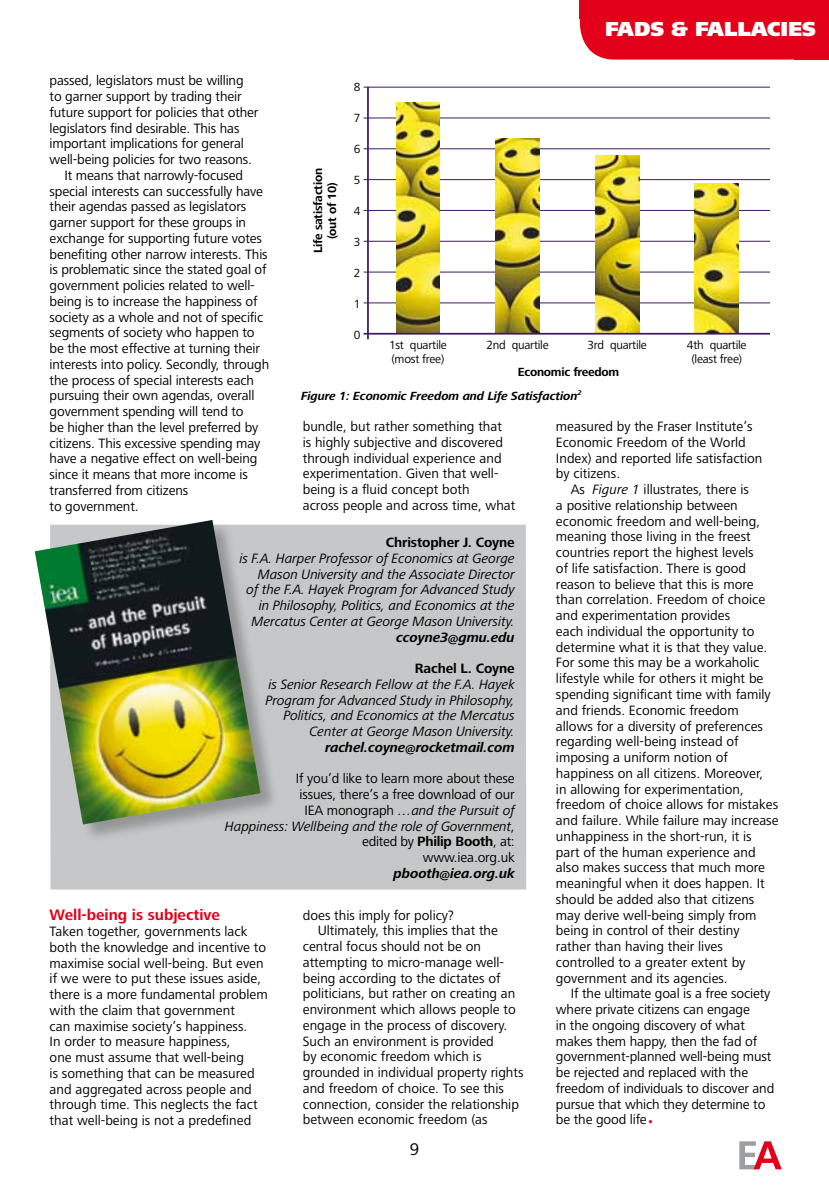
<style>
.page{position:relative;width:829px;height:1191px;background:#fff}
.page>*{position:absolute;margin:0;border:0;box-sizing:border-box;transform-origin:0 0}
.t1{font:900 21px "Frutiger Next LT";color:#fff}
.t2{font:17.5px "Frutiger Next LT";color:#000}
.t3{font:700 15.75px "Frutiger Next LT";color:#e2001a}
.t4{font:14px/15.8px "Frutiger Next LT";color:#000}
.t5{font:italic 14px/15.8px "Frutiger Next LT";letter-spacing:-.01em;color:#000;text-align:right}
.t6{font:italic 700 14px "Frutiger Next LT";letter-spacing:-.01em;color:#000}
.t7{font:700 14px "Frutiger Next LT";letter-spacing:-.01em;color:#000}
.t8{font:12.25px/14px "Frutiger Next LT";letter-spacing:-.02em;color:#000}
.t9{font:italic 700 12.25px "Frutiger Next LT";letter-spacing:-.01em;color:#000}
.t10{font:700 12.25px/14px "Frutiger Next LT";letter-spacing:-.02em;color:#000;text-align:center}
.s1{font-style:italic}
.s2{color:#e2001a}
.s3{font-weight:700}
</style>
<div class="page">
<svg style="left:739px;top:1141px;width:42px;height:28px"></svg>
<div style="left:580px;top:0;width:248px;height:60px;background:#e2001a"></div>
<div style="left:50px;top:524px;width:476px;height:365px;background:#c6c7c8"></div>
<div style="left:36px;top:521px;width:243px;height:322px;background:#000;opacity:.25"></div>
<img style="left:35px;top:520px;width:225px;height:304px">
<hr style="left:363px;top:302px;width:407px;height:1px;background:#3f1964">
<hr style="left:363px;top:272px;width:407px;height:1px;background:#3f1964">
<hr style="left:363px;top:241px;width:407px;height:1px;background:#3f1964">
<hr style="left:363px;top:210px;width:407px;height:1px;background:#3f1964">
<hr style="left:363px;top:179px;width:407px;height:1px;background:#3f1964">
<hr style="left:363px;top:148px;width:407px;height:1px;background:#3f1964">
<hr style="left:363px;top:117px;width:407px;height:1px;background:#3f1964">
<hr style="left:363px;top:87px;width:407px;height:1px;background:#3f1964">
<hr style="left:367px;top:87px;width:2px;height:252px;background:#3f1964">
<img style="left:396px;top:103px;width:44px;height:230px">
<img style="left:495px;top:138px;width:44px;height:195px">
<img style="left:595px;top:155px;width:44px;height:178px">
<img style="left:694px;top:184px;width:44px;height:149px">
<hr style="left:363px;top:333px;width:407px;height:1px;background:#3f1964">
<h1 class="t1" style="left:605px;top:17px;width:212px">FADS &amp; FALLACIES</h1>
<p class="t4" style="left:50px;top:73px;width:195px">passed, legislators must be willing</p>
<p class="t4" style="left:50px;top:88px;width:193px">to garner support by trading their</p>
<p class="t4" style="left:50px;top:104px;width:210px">future support for policies that other</p>
<p class="t4" style="left:50px;top:120px;width:191px">legislators find desirable. This has</p>
<p class="t4" style="left:50px;top:136px;width:196px">important implications for general</p>
<p class="t4" style="left:50px;top:151px;width:204px">well-being policies for two reasons.</p>
<p class="t4" style="left:64px;top:167px;width:180px">It means that narrowly-focused</p>
<p class="t4" style="left:50px;top:183px;width:215px">special interests can successfully have</p>
<p class="t4" style="left:50px;top:199px;width:198px">their agendas passed as legislators</p>
<p class="t4" style="left:50px;top:214px;width:198px">garner support for these groups in</p>
<p class="t4" style="left:50px;top:230px;width:214px">exchange for supporting future votes</p>
<p class="t4" style="left:50px;top:246px;width:219px">benefiting other narrow interests. This</p>
<p class="t4" style="left:50px;top:262px;width:218px">is problematic since the stated goal of</p>
<p class="t4" style="left:50px;top:277px;width:207px">government policies related to well-</p>
<p class="t4" style="left:50px;top:293px;width:209px">being is to increase the happiness of</p>
<p class="t4" style="left:50px;top:309px;width:215px">society as a whole and not of specific</p>
<p class="t4" style="left:50px;top:325px;width:206px">segments of society who happen to</p>
<p class="t4" style="left:50px;top:340px;width:212px">be the most effective at turning their</p>
<p class="t4" style="left:50px;top:356px;width:221px">interests into policy. Secondly, through</p>
<p class="t4" style="left:50px;top:372px;width:206px">the process of special interests each</p>
<p class="t4" style="left:50px;top:388px;width:206px">pursuing their own agendas, overall</p>
<p class="t4" style="left:50px;top:403px;width:195px">government spending will tend to</p>
<p class="t4" style="left:50px;top:419px;width:210px">be higher than the level preferred by</p>
<p class="t4" style="left:50px;top:435px;width:212px">citizens. This excessive spending may</p>
<p class="t4" style="left:50px;top:451px;width:209px">have a negative effect on well-being</p>
<p class="t4" style="left:50px;top:466px;width:200px">since it means that more income is</p>
<p class="t4" style="left:50px;top:482px;width:140px">transferred from citizens</p>
<p class="t4" style="left:50px;top:498px;width:90px">to government.</p>
<p class="t8" style="left:353px;top:80px;width:8px">8</p>
<p class="t8" style="left:353px;top:110px;width:8px">7</p>
<p class="t8" style="left:353px;top:141px;width:8px">6</p>
<p class="t8" style="left:353px;top:172px;width:8px">5</p>
<p class="t8" style="left:353px;top:203px;width:8px">4</p>
<p class="t8" style="left:353px;top:234px;width:8px">3</p>
<p class="t8" style="left:353px;top:265px;width:8px">2</p>
<p class="t8" style="left:353px;top:296px;width:8px">1</p>
<p class="t8" style="left:353px;top:327px;width:8px">0</p>
<p class="t10" style="left:311px;top:253px;width:87px;rotate:-90deg">Life satisfaction (out of 10)</p>
<p class="t8" style="left:389px;top:338px;width:59px">1st quartile (most free)</p>
<p class="t8" style="left:687px;top:338px;width:61px;text-align:center">4th quartile (least free)</p>
<p class="t8" style="left:486px;top:338px;width:64px">2nd quartile</p>
<p class="t10" style="left:517px;top:365px;width:103px">Economic freedom</p>
<p class="t8" style="left:587px;top:338px;width:61px">3rd quartile</p>
<p class="t9" style="left:301px;top:388px;width:282px">Figure 1: Economic Freedom and Life Satisfaction<sup>2</sup></p>
<p class="t4" style="left:303px;top:419px;width:214px">bundle, but rather something that<br>is highly subjective and discovered through individual experience and experimentation. Given that well&shy;being is a fluid concept both<br>across people and across time, what</p>
<p class="t4" style="left:556px;top:419px;width:208px">measured by the Fraser Institute’s<br>Economic Freedom of the World<br>Index) and reported life satisfaction by citizens.</p>
<p class="t4" style="left:556px;top:482px;width:224px;text-indent:15px">As <span class="s1">Figure 1</span> illustrates, there is<br>a positive relationship between economic freedom and well-being, meaning those living in the freest countries report the highest levels<br>of life satisfaction. There is good reason to believe that this is more than correlation. Freedom of choice and experimentation provides<br>each individual the opportunity to determine what it is that they value.<br>For some this may be a workaholic lifestyle while for others it might be spending significant time with family and friends. Economic freedom allows for a diversity of preferences regarding well-being instead of imposing a uniform notion of happiness on all citizens. Moreover,<br>in allowing for experimentation, freedom of choice allows for mistakes and failure. While failure may increase unhappiness in the short-run, it is part of the human experience and also makes success that much more meaningful when it does happen. It should be added also that citizens may derive well-being simply from being in control of their destiny<br>rather than having their lives controlled to a greater extent by government and its agencies.</p>
<p class="t4" style="left:556px;top:986px;width:220px;text-indent:15px">If the ultimate goal is a free society where private citizens can engage<br>in the ongoing discovery of what makes them happy, then the fad of government-planned well-being must be rejected and replaced with the freedom of individuals to discover and pursue that which they determine to be the good life<span class="s2">•</span></p>
<p class="t7" style="left:386px;top:534px;width:130px">Christopher J. Coyne</p>
<p class="t5" style="left:239px;top:550px;width:277px">is F.A. Harper Professor of Economics at George Mason University and the Associate Director<br>of the F.A. Hayek Program for Advanced Study in Philosophy, Politics, and Economics at the Mercatus Center at George Mason University.</p>
<p class="t6" style="left:396px;top:629px;width:120px">ccoyne3@gmu.edu</p>
<p class="t7" style="left:415px;top:660px;width:101px">Rachel L. Coyne</p>
<p class="t5" style="left:265px;top:676px;width:251px">is Senior Research Fellow at the F.A. Hayek Program for Advanced Study in Philosophy, Politics, and Economics at the Mercatus Center at George Mason University.</p>
<p class="t6" style="left:325px;top:739px;width:191px">rachel.coyne@rocketmail.com</p>
<p class="t4" style="left:225px;top:771px;width:291px;text-align:right">If you’d like to learn more about these<br>issues, there’s a free download of our<br>IEA monograph <span class="s1">…and the Pursuit of<br>Happiness: Wellbeing and the role of Government</span>, edited by <span class="s3">Philip Booth</span>, at:<br>www.iea.org.uk</p>
<p class="t6" style="left:393px;top:865px;width:123px">pbooth@iea.org.uk</p>
<p class="t3" style="left:50px;top:906px;width:172px">Well-being is subjective</p>
<p class="t4" style="left:50px;top:923px;width:219px">Taken together, governments lack both the knowledge and incentive to maximise social well-being. But even if we were to put these issues aside, there is a more fundamental problem with the claim that government<br>can maximise society’s happiness.<br>In order to measure happiness,<br>one must assume that well-being<br>is something that can be measured and aggregated across people and through time. This neglects the fact that well-being is not a predefined</p>
<p class="t4" style="left:303px;top:907px;width:152px">does this imply for policy?</p>
<p class="t4" style="left:317px;top:923px;width:182px">Ultimately, this implies that the</p>
<p class="t4" style="left:303px;top:938px;width:180px">central focus should not be on</p>
<p class="t4" style="left:303px;top:954px;width:203px">attempting to micro-manage well-</p>
<p class="t4" style="left:303px;top:970px;width:199px">being according to the dictates of</p>
<p class="t4" style="left:303px;top:986px;width:214px">politicians, but rather on creating an</p>
<p class="t4" style="left:303px;top:1001px;width:215px">environment which allows people to</p>
<p class="t4" style="left:303px;top:1017px;width:206px">engage in the process of discovery.</p>
<p class="t4" style="left:303px;top:1033px;width:192px">Such an environment is provided</p>
<p class="t4" style="left:303px;top:1049px;width:180px">by economic freedom which is</p>
<p class="t4" style="left:303px;top:1064px;width:222px">grounded in individual property rights</p>
<p class="t4" style="left:303px;top:1080px;width:203px">and freedom of choice. To see this</p>
<p class="t4" style="left:303px;top:1096px;width:218px">connection, consider the relationship</p>
<p class="t4" style="left:303px;top:1112px;width:186px">between economic freedom (as</p>
<p class="t2" style="left:409px;top:1139px;width:11px">9</p>
</div>
